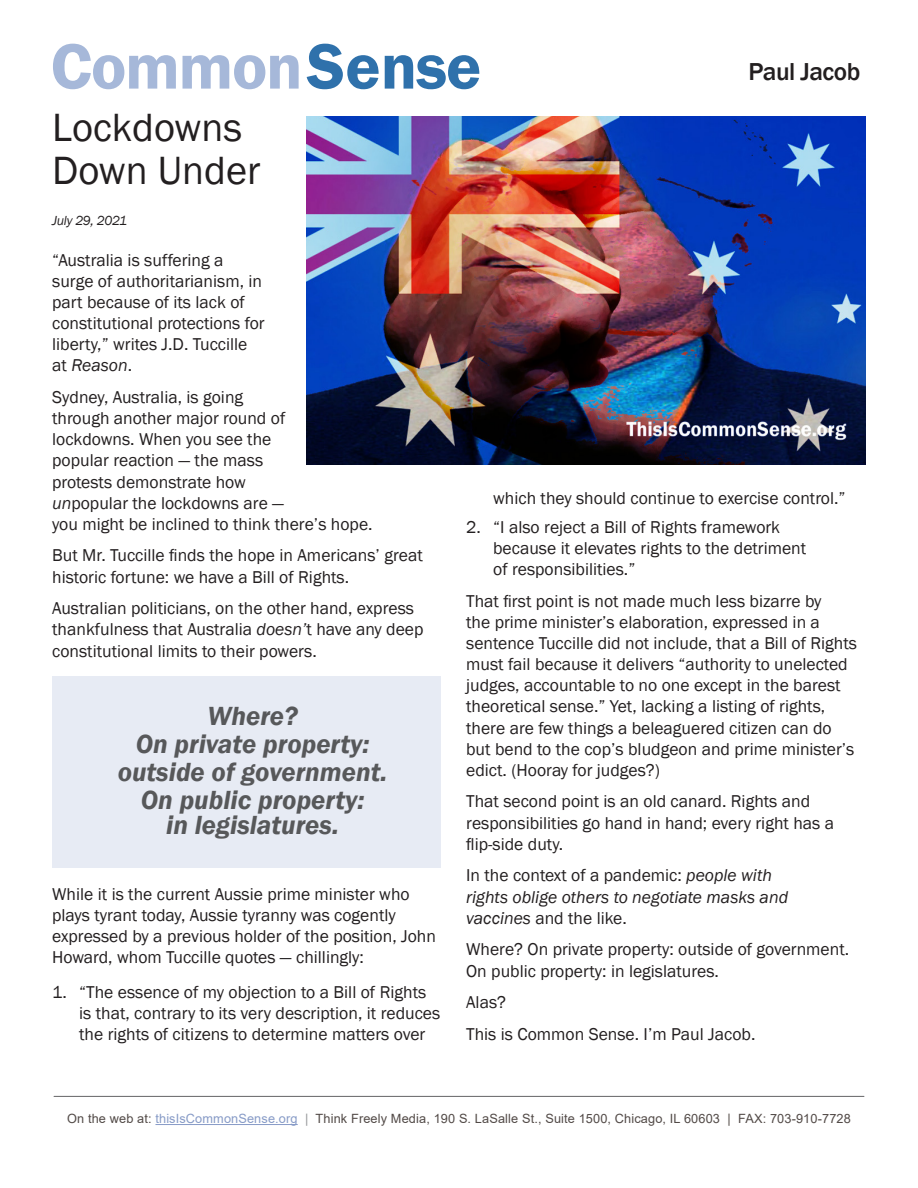
<style>
.page{position:relative;width:918px;height:1188px;background:#fff}
.page>*{position:absolute;margin:0;border:0;box-sizing:border-box;transform-origin:0 0}
.t1{font:600 66.45px "Franklin Gothic";letter-spacing:-.02em;color:#a6b8d9}
.t2{font:40.5px/43.5px "Franklin Gothic";color:#231f20}
.t3{font:italic 600 27px/28.2px "Franklin Gothic";color:#57585a;text-align:center}
.t4{font:500 25.2px "Franklin Gothic";letter-spacing:-.02em;color:#231f20}
.t5{font:17.7px/21.1px "Franklin Gothic";color:#231f20}
.t6{font:italic 17.7px/21.1px "Franklin Gothic";color:#231f20}
.t7{font:italic 13.5px "Franklin Gothic";letter-spacing:-.02em;color:#231f20}
.t8{font:12.75px "Arial";letter-spacing:.01em;color:#524a47}
.s1{color:#2f71ab}
.s2{font-style:italic}
.s3{font-style:normal}
.s4{color:#879bc7}
.s5{color:#939598}
</style>
<div class="page">
<hr style="left:155px;top:1124px;width:143px;height:1px;background:#879bc7">
<img style="left:306px;top:116px;width:560px;height:349px">
<hr style="left:54px;top:1096px;width:810px;height:1px;background:#636366">
<div style="left:52px;top:676px;width:389px;height:191px;background:#e7ebf4"></div>
<p class="t1" style="left:51px;top:25px;width:432px">Common<span class="s1">Sense</span></p>
<p class="t4" style="left:748px;top:56px;width:113px">Paul Jacob</p>
<p class="t2" style="left:52px;top:106px;width:210px">Lockdowns<br>Down Under</p>
<p class="t7" style="left:52px;top:212px;width:77px">July 29, 2021</p>
<p class="t5" style="left:52px;top:249px;width:214px">“Australia is suffering a surge of authoritarianism, in part because of its lack of constitutional protections for liberty,” writes J.D. Tuccille at <span class="s2">Reason</span>.</p>
<p class="t5" style="left:52px;top:387px;width:322px">Sydney, Australia, is going<br>through another major round of<br>lockdowns. When you see the<br>popular reaction — the mass<br>protests demonstrate how<br><span class="s2">un</span>popular the lockdowns are —<br>you might be inclined to think there’s hope.</p>
<p class="t5" style="left:52px;top:545px;width:372px">But Mr. Tuccille finds the hope in Americans’ great historic fortune: we have a Bill of Rights.</p>
<p class="t5" style="left:52px;top:598px;width:373px">Australian politicians, on the other hand, express thankfulness that Australia <span class="s2">doesn’</span>t have any deep constitutional limits to their powers.</p>
<p class="t3" style="left:118px;top:701px;width:271px">Where?<br>On private property: outside of government.<br>On public property:</p>
<p class="t3" style="left:166px;top:811px;width:174px">in legislatures.</p>
<p class="t5" style="left:52px;top:884px;width:385px">While it is the current Aussie prime minister who plays tyrant today, Aussie tyranny was cogently expressed by a previous holder of the position, John Howard, whom Tuccille quotes — chillingly:</p>
<p class="t5" style="left:79px;top:982px;width:363px;text-indent:-27px">1. “The essence of my objection to a Bill of Rights is that, contrary to its very description, it reduces the rights of citizens to determine matters over</p>
<p class="t5" style="left:493px;top:488px;width:354px">which they should continue to exercise control.”</p>
<p class="t5" style="left:493px;top:517px;width:315px;text-indent:-27px">2. “I also reject a Bill of Rights framework because it elevates rights to the detriment of responsibilities.”</p>
<p class="t5" style="left:466px;top:591px;width:392px">That first point is not made much less bizarre by<br>the prime minister’s elaboration, expressed in a sentence Tuccille did not include, that a Bill of Rights must fail because it delivers “authority to unelected judges, accountable to no one except in the barest theoretical sense.” Yet, lacking a listing of rights, there are few things a beleaguered citizen can do but bend to the cop’s bludgeon and prime minister’s edict. (Hooray for judges?)</p>
<p class="t5" style="left:466px;top:791px;width:369px">That second point is an old canard. Rights and responsibilities go hand in hand; every right has a flip-side duty.</p>
<p class="t6" style="left:466px;top:865px;width:323px"><span class="s3">In the context of a pandemic:</span> people with rights oblige others to negotiate masks and vaccines <span class="s3">and the like.</span></p>
<p class="t5" style="left:466px;top:939px;width:385px">Where? On private property: outside of government.<br>On public property: in legislatures.</p>
<p class="t5" style="left:466px;top:992px;width:41px">Alas?</p>
<p class="t5" style="left:466px;top:1024px;width:291px">This is Common Sense. I’m Paul Jacob.</p>
<p class="t8" style="left:67px;top:1110px;width:785px">On the web at: <span class="s4">thisIsCommonSense.org</span> <span class="s5">|</span> Think Freely Media, 190 S. LaSalle St., Suite 1500, Chicago, IL 60603 | FAX: 703-910-7728</p>
</div>
